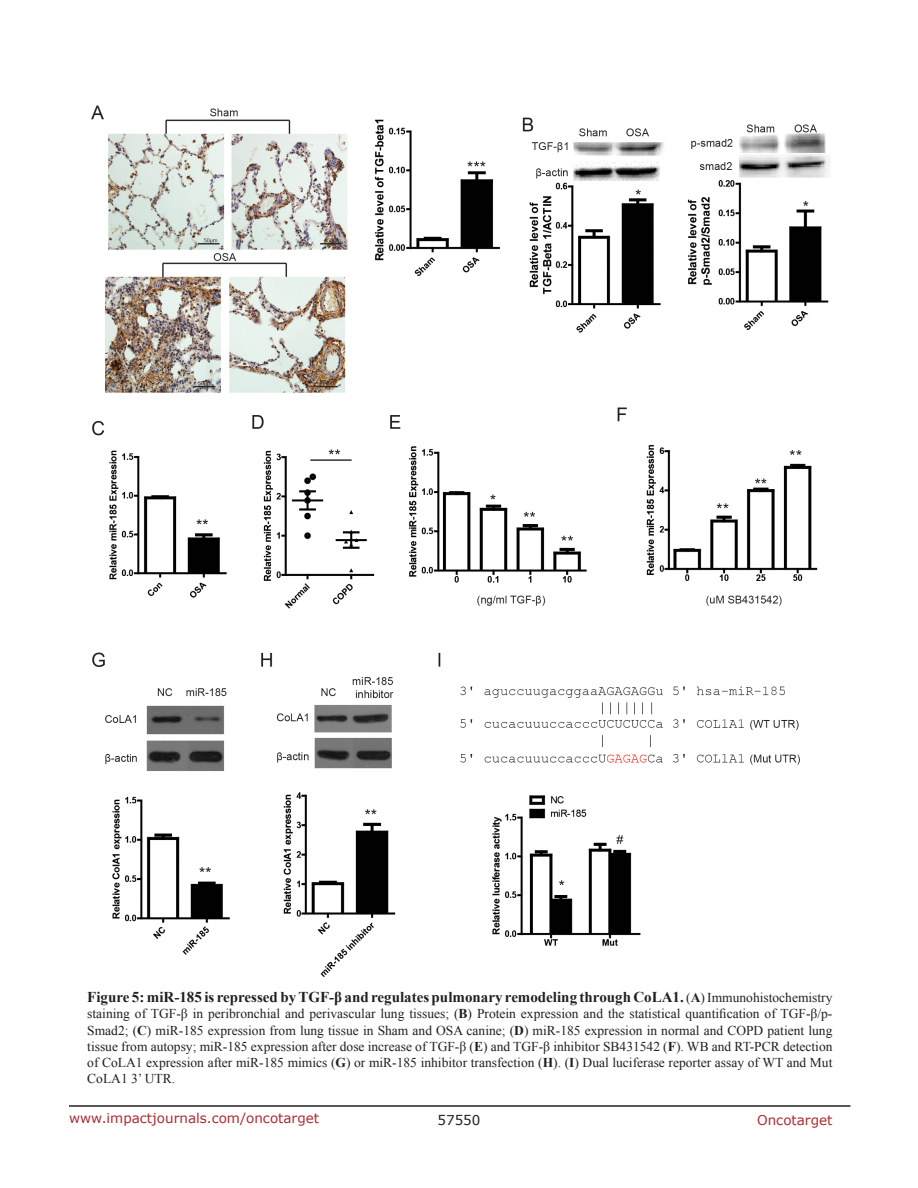
<style>
.page{position:relative;width:918px;height:1188px;background:#fff}
.page>*{position:absolute;margin:0;border:0;box-sizing:border-box;transform-origin:0 0}
.t1{font:700 15px "Times New Roman";color:#221f22}
.t2{font:13.5px/16.2px "Times New Roman";color:#221f22;text-align:justify}
.t3{font:13.5px "Verdana";color:#ac2b31}
.t4{font:13.5px "Verdana";color:#221f22}
.s1{font-weight:400;font-size:13.5px}
.s2{font-size:13.5px}
.s3{font-weight:700}
</style>
<div class="page">
<hr style="left:69px;top:1105px;width:781px;height:2px;background:#231f20">
<img style="left:91px;top:105px;width:739px;height:872px">
<p class="t1" style="left:87px;top:987px;width:747px">Figure 5: miR-185 is repressed by TGF-β and regulates pulmonary remodeling through CoLA1. <span class="s1">(</span><span class="s2">A</span><span class="s1">) Immunohistochemistry</span></p>
<p class="t2" style="left:87px;top:1006px;width:747px">staining of TGF-β in peribronchial and perivascular lung tissues; (<span class="s3">B</span>) Protein expression and the statistical quantification of TGF-β/p-Smad2; (<span class="s3">C</span>) miR-185 expression from lung tissue in Sham and OSA canine; (<span class="s3">D</span>) miR-185 expression in normal and COPD patient lung tissue from autopsy; miR-185 expression after dose increase of TGF-β (<span class="s3">E</span>) and TGF-β inhibitor SB431542 (<span class="s3">F</span>). WB and RT-PCR detection of CoLA1 expression after miR-185 mimics (<span class="s3">G</span>) or miR-185 inhibitor transfection (<span class="s3">H</span>). (<span class="s3">I</span>) Dual luciferase reporter assay of WT and Mut CoLA1 3’ UTR.</p>
<p class="t3" style="left:69px;top:1109px;width:252px">www.impactjournals.com/oncotarget</p>
<p class="t4" style="left:438px;top:1111px;width:44px">57550</p>
<p class="t3" style="left:757px;top:1111px;width:77px">Oncotarget</p>
</div>
